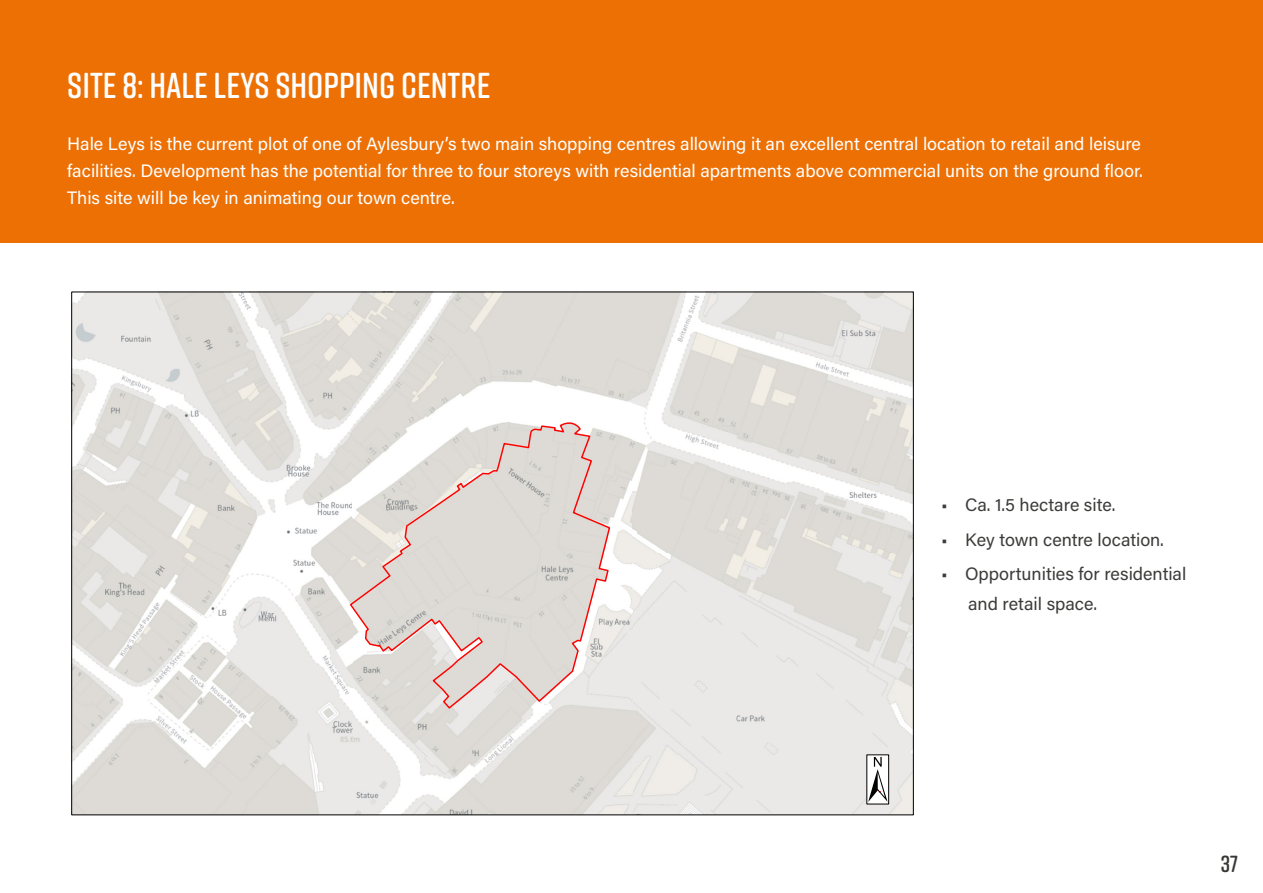
<style>
.page{position:relative;width:1263px;height:893px;background:#fff}
.page>*{position:absolute;margin:0;border:0;box-sizing:border-box;transform-origin:0 0}
.t1{font:63.9px "ESRI North";color:#000}
.Heading2{font:600 36px "Rift Soft";color:#fff}
.t2{font:600 23.25px "Rift Soft";color:#373634}
.Paragraph{font:18px/27px "Acumin Pro";color:#fff;text-align:justify}
.t3{font:18px/30px "Acumin Pro";color:#3c3c3b}
</style>
<div class="page">
<div style="left:0;top:0;width:1263px;height:242px;background:#ed7004"></div>
<img style="left:73px;top:294px;width:839px;height:519px">
<svg style="left:349px;top:422px;width:262px;height:287px;background:#e1d9d5"></svg>
<div style="left:867px;top:755px;width:22px;height:49px;background:#fff"></div>
<div style="left:866px;top:754px;width:23px;height:50px;border:1px solid #000"></div>
<h2 class="Heading2" style="left:67px;top:60px;width:425px">SITE 8: HALE LEYS SHOPPING CENTRE</h2>
<p class="Paragraph" style="left:67px;top:129px;width:1077px">Hale Leys is the current plot of one of Aylesbury’s two main shopping centres allowing it an excellent central location to retail and leisure facilities. Development has the potential for three to four storeys with residential apartments above commercial units on the ground floor.<br>This site will be key in animating our town centre.</p>
<p class="t3" style="left:941px;top:489px;width:176px">• Ca. 1.5 hectare site.</p>
<p class="t3" style="left:941px;top:524px;width:224px">• Key town centre location.</p>
<p class="t3" style="left:968px;top:558px;width:220px;text-indent:-27px">• Opportunities for residential and retail space.</p>
<h1 class="t1" style="left:868px;top:742px;width:21px">±</h1>
<p class="t2" style="left:1221px;top:847px;width:19px">37</p>
</div>
